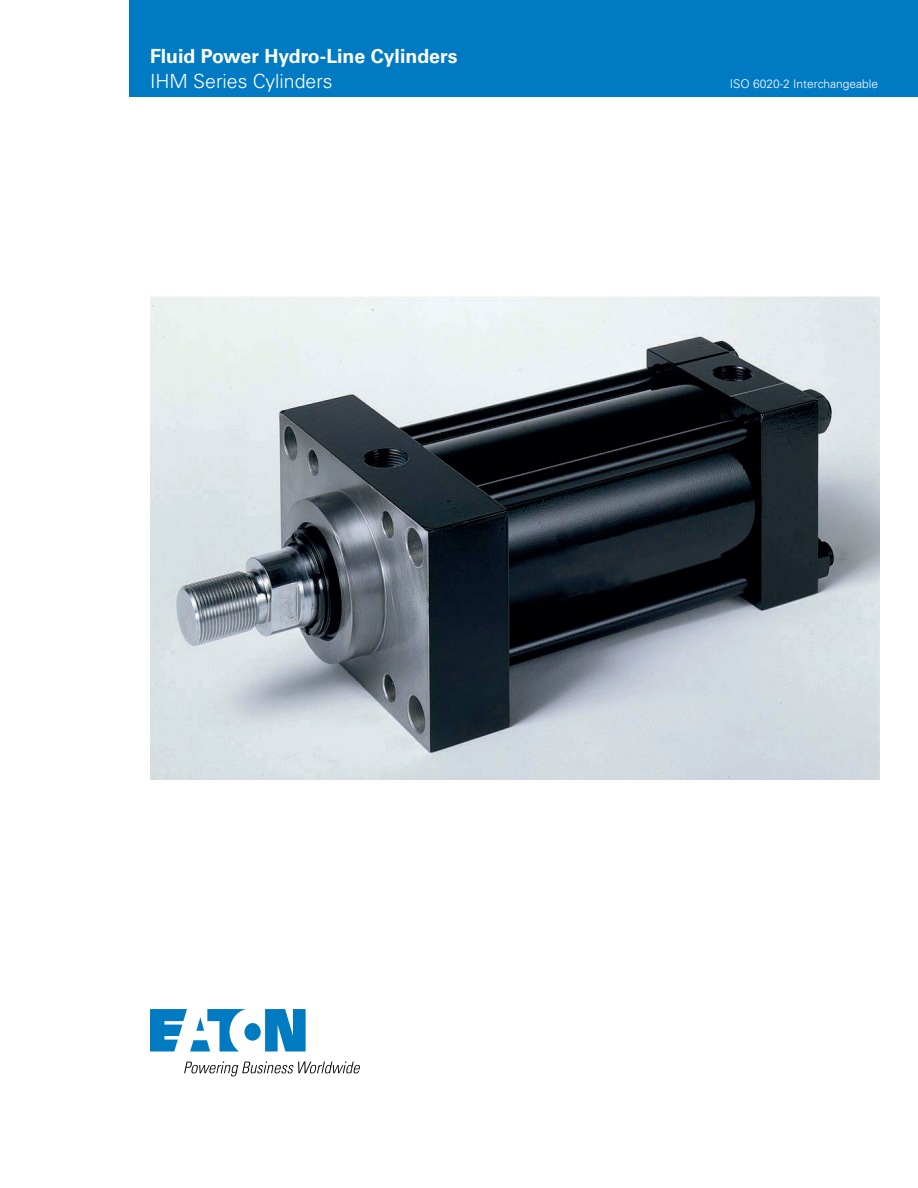
<style>
.page{position:relative;width:918px;height:1188px;background:#fff}
.page>*{position:absolute;margin:0;border:0;box-sizing:border-box;transform-origin:0 0}
.t1{font:700 19.5px "Univers LT Std";color:#fff}
.t2{font:300 19.5px "Univers LT Std";color:#fff}
.t3{font:300 12px "Univers LT Std";color:#fff}
</style>
<div class="page">
<div style="left:129px;top:0;width:789px;height:96px;background:#007ac2"></div>
<svg style="left:150px;top:1009px;width:156px;height:43px"></svg>
<svg style="left:184px;top:1062px;width:176px;height:14px"></svg>
<img style="left:150px;top:297px;width:729px;height:483px">
<p class="t1" style="left:150px;top:44px;width:309px">Fluid Power Hydro-Line Cylinders</p>
<p class="t2" style="left:150px;top:70px;width:184px">IHM Series Cylinders</p>
<p class="t3" style="left:730px;top:77px;width:150px">ISO 6020-2 Interchangeable</p>
</div>
